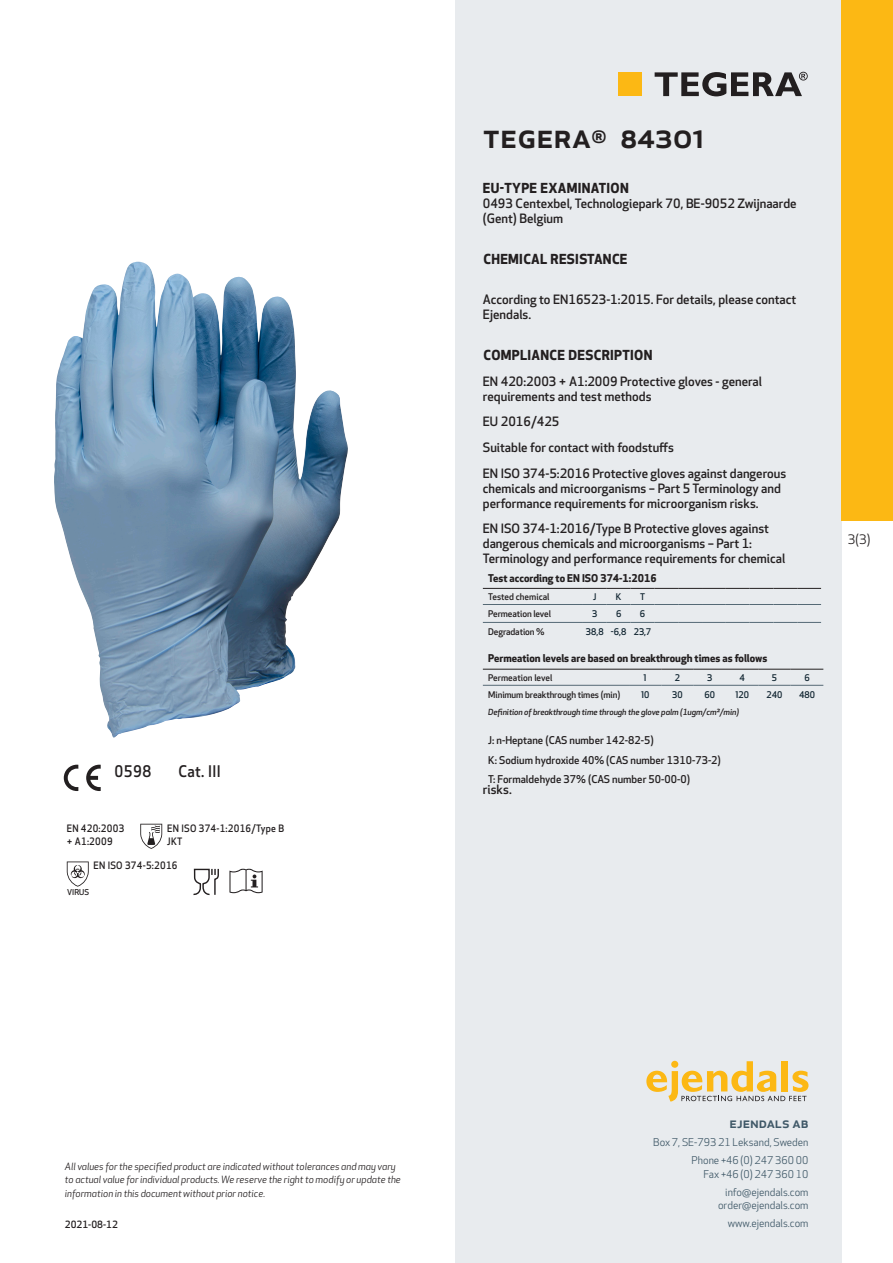
<style>
.page{position:relative;width:893px;height:1263px;background:#fff}
.page>*{position:absolute;margin:0;border:0;box-sizing:border-box;transform-origin:0 0}
.prodname{font:500 34.5px "Apex New";color:#231f20}
.t1{font:500 15.6px "Apex New";letter-spacing:.025em;color:#231f20;scale:.95 1}
.t2{font:500 15px "Apex New";color:#405968}
.Compliance_body{font:700 13.5px "Apex New";letter-spacing:.025em;color:#231f20}
.t3{font:12.75px "Apex New";color:#231f20}
.Compliance_body-2{font:500 12.6px/15px "Apex New";color:#231f20}
.t4{font:10.5px/18px "Apex New";color:#405968;text-align:right}
.SpecTableFooter{font:500 10.5px "Apex New";color:#231f20}
.SpecTableHeader{font:700 10.5px "Apex New";color:#231f20}
.PictogramText{font:500 10.05px/13.5px "Apex New";letter-spacing:.025em;color:#231f20;scale:.95 1}
.t5{font:italic 9.75px/13.5px "Apex New";color:#231f20}
.t6{font:500 9.75px "Apex New";color:#231f20}
.SpecTableBody{font:500 9px "Apex New";letter-spacing:-.01em;color:#231f20}
.SpecTableBodyNumbers{font:500 9px "Apex New";color:#122632}
.SpecTableBody-2{font:italic 500 8.25px "Apex New";letter-spacing:-.01em;color:#231f20}
.beskrivning__fr{font:500 7.95px "Apex New";color:#231f20}
</style>
<div class="page">
<div style="left:455px;top:0;width:387px;height:1263px;background:#e8ebee"></div>
<svg style="left:646px;top:1061px;width:162px;height:40px"></svg>
<svg style="left:86px;top:765px;width:15px;height:26px"></svg>
<svg style="left:64px;top:765px;width:14px;height:26px"></svg>
<svg style="left:140px;top:824px;width:22px;height:25px"></svg>
<svg style="left:67px;top:861px;width:22px;height:26px"></svg>
<svg style="left:193px;top:869px;width:26px;height:26px"></svg>
<svg style="left:229px;top:869px;width:34px;height:24px"></svg>
<div style="left:618px;top:72px;width:24px;height:24px;background:#fcb814"></div>
<svg style="left:655px;top:72px;width:153px;height:24px"></svg>
<hr style="left:483px;top:604px;width:100px;height:1px;background:#556975">
<svg style="left:583px;top:604px;width:238px;height:1px"></svg>
<hr style="left:483px;top:622px;width:100px;height:1px;background:#556975">
<svg style="left:583px;top:622px;width:238px;height:1px"></svg>
<hr style="left:483px;top:588px;width:100px;height:1px;background:#231f20">
<svg style="left:583px;top:588px;width:238px;height:1px"></svg>
<hr style="left:483px;top:685px;width:146px;height:1px;background:#556975">
<hr style="left:629px;top:685px;width:32px;height:1px;background:#556975">
<hr style="left:661px;top:685px;width:33px;height:1px;background:#556975">
<hr style="left:694px;top:685px;width:32px;height:1px;background:#556975">
<hr style="left:726px;top:685px;width:32px;height:1px;background:#556975">
<hr style="left:758px;top:685px;width:33px;height:1px;background:#556975">
<hr style="left:791px;top:685px;width:32px;height:1px;background:#556975">
<hr style="left:483px;top:669px;width:146px;height:1px;background:#231f20">
<hr style="left:629px;top:669px;width:32px;height:1px;background:#231f20">
<hr style="left:661px;top:669px;width:33px;height:1px;background:#231f20">
<hr style="left:694px;top:669px;width:32px;height:1px;background:#231f20">
<hr style="left:726px;top:669px;width:32px;height:1px;background:#231f20">
<hr style="left:758px;top:669px;width:33px;height:1px;background:#231f20">
<hr style="left:791px;top:669px;width:32px;height:1px;background:#231f20">
<div style="left:842px;top:0;width:51px;height:520px;background:#fcb814"></div>
<img style="left:54px;top:263px;width:294px;height:475px">
<p class="t1" style="left:115px;top:761px;width:40px">0598</p>
<p class="t1" style="left:178px;top:761px;width:46px">Cat. III</p>
<p class="PictogramText" style="left:67px;top:821px;width:62px">EN 420:2003 + A1:2009</p>
<p class="PictogramText" style="left:167px;top:821px;width:125px">EN ISO 374-1:2016/Type B</p>
<p class="PictogramText" style="left:167px;top:834px;width:17px">JKT</p>
<p class="PictogramText" style="left:94px;top:859px;width:90px">EN ISO 374-5:2016</p>
<p class="beskrivning__fr" style="left:67px;top:886px;width:24px">VIRUS</p>
<p class="prodname" style="left:483px;top:112px;width:223px">TEGERA<sup>®</sup> 84301</p>
<p class="Compliance_body" style="left:483px;top:178px;width:147px">EU-TYPE EXAMINATION</p>
<p class="Compliance_body-2" style="left:483px;top:196px;width:315px">0493 Centexbel, Technologiepark 70, BE-9052 Zwijnaarde (Gent) Belgium</p>
<p class="Compliance_body" style="left:483px;top:249px;width:146px">CHEMICAL RESISTANCE</p>
<p class="Compliance_body-2" style="left:483px;top:292px;width:315px">According to EN16523-1:2015. For details, please contact<br>Ejendals.</p>
<p class="Compliance_body" style="left:483px;top:345px;width:170px">COMPLIANCE DESCRIPTION</p>
<p class="Compliance_body-2" style="left:483px;top:373px;width:281px">EN 420:2003 + A1:2009 Protective gloves - general requirements and test methods</p>
<p class="Compliance_body-2" style="left:483px;top:414px;width:78px">EU 2016/425</p>
<p class="Compliance_body-2" style="left:483px;top:440px;width:193px">Suitable for contact with foodstuffs</p>
<p class="Compliance_body-2" style="left:483px;top:465px;width:305px">EN ISO 374-5:2016 Protective gloves against dangerous chemicals and microorganisms – Part 5 Terminology and performance requirements for microorganism risks.</p>
<p class="Compliance_body-2" style="left:483px;top:521px;width:304px">EN ISO 374-1:2016/Type B Protective gloves against dangerous chemicals and microorganisms – Part 1:<br>Terminology and performance requirements for chemical</p>
<p class="SpecTableHeader" style="left:488px;top:570px;width:170px">Test according to EN ISO 374-1:2016</p>
<p class="SpecTableBody" style="left:488px;top:590px;width:63px">Tested chemical</p>
<p class="SpecTableBodyNumbers" style="left:593px;top:590px;width:5px">J</p>
<p class="SpecTableBodyNumbers" style="left:616px;top:590px;width:7px">K</p>
<p class="SpecTableBodyNumbers" style="left:640px;top:590px;width:7px">T</p>
<p class="SpecTableBody" style="left:488px;top:607px;width:64px">Permeation level</p>
<p class="SpecTableBodyNumbers" style="left:592px;top:607px;width:7px">3</p>
<p class="SpecTableBodyNumbers" style="left:616px;top:607px;width:7px">6</p>
<p class="SpecTableBodyNumbers" style="left:640px;top:607px;width:7px">6</p>
<p class="SpecTableBody" style="left:488px;top:625px;width:58px">Degradation %</p>
<p class="SpecTableBodyNumbers" style="left:586px;top:626px;width:19px">38,8</p>
<p class="SpecTableBodyNumbers" style="left:611px;top:626px;width:17px">-6,8</p>
<p class="SpecTableBodyNumbers" style="left:634px;top:626px;width:19px">23,7</p>
<p class="SpecTableHeader" style="left:488px;top:651px;width:281px">Permeation levels are based on breakthrough times as follows</p>
<p class="SpecTableBody" style="left:488px;top:671px;width:66px">Permeation level</p>
<p class="SpecTableBodyNumbers" style="left:644px;top:671px;width:5px">1</p>
<p class="SpecTableBodyNumbers" style="left:675px;top:671px;width:7px">2</p>
<p class="SpecTableBodyNumbers" style="left:707px;top:671px;width:7px">3</p>
<p class="SpecTableBodyNumbers" style="left:739px;top:671px;width:7px">4</p>
<p class="SpecTableBodyNumbers" style="left:772px;top:671px;width:7px">5</p>
<p class="SpecTableBodyNumbers" style="left:804px;top:671px;width:7px">6</p>
<p class="SpecTableBody" style="left:488px;top:688px;width:133px">Minimum breakthrough times (min)</p>
<p class="SpecTableBodyNumbers" style="left:641px;top:688px;width:10px">10</p>
<p class="SpecTableBodyNumbers" style="left:672px;top:688px;width:12px">30</p>
<p class="SpecTableBodyNumbers" style="left:704px;top:688px;width:12px">60</p>
<p class="SpecTableBodyNumbers" style="left:735px;top:688px;width:15px">120</p>
<p class="SpecTableBodyNumbers" style="left:766px;top:688px;width:17px">240</p>
<p class="SpecTableBodyNumbers" style="left:799px;top:688px;width:17px">480</p>
<p class="SpecTableBody-2" style="left:488px;top:707px;width:252px">Definition of breakthrough time through the glove palm (1ugm/cm²/min)</p>
<p class="SpecTableFooter" style="left:488px;top:733px;width:167px">J: n-Heptane (CAS number 142-82-5)</p>
<p class="SpecTableFooter" style="left:488px;top:753px;width:234px">K: Sodium hydroxide 40% (CAS number 1310-73-2)</p>
<p class="SpecTableFooter" style="left:488px;top:772px;width:203px">T: Formaldehyde 37% (CAS number 50-00-0)</p>
<p class="Compliance_body-2" style="left:483px;top:781px;width:30px">risks.</p>
<p class="t3" style="left:848px;top:531px;width:24px">3(3)</p>
<p class="t5" style="left:65px;top:1159px;width:337px">All values for the specified product are indicated without tolerances and may vary to actual value for individual products. We reserve the right to modify or update the information in this document without prior notice.</p>
<p class="t6" style="left:65px;top:1218px;width:54px">2021-08-12</p>
<p class="t2" style="left:729px;top:1113px;width:80px">ejendals ab</p>
<p class="t4" style="left:653px;top:1133px;width:157px">Box 7, SE-793 21 Leksand, Sweden<br>Phone +46 (0) 247 360 00</p>
<p class="t4" style="left:703px;top:1165px;width:107px">Fax +46 (0) 247 360 10 info@ejendals.com</p>
<p class="t4" style="left:718px;top:1196px;width:92px">order@ejendals.com</p>
<p class="t4" style="left:728px;top:1215px;width:82px">www.ejendals.com</p>
</div>
